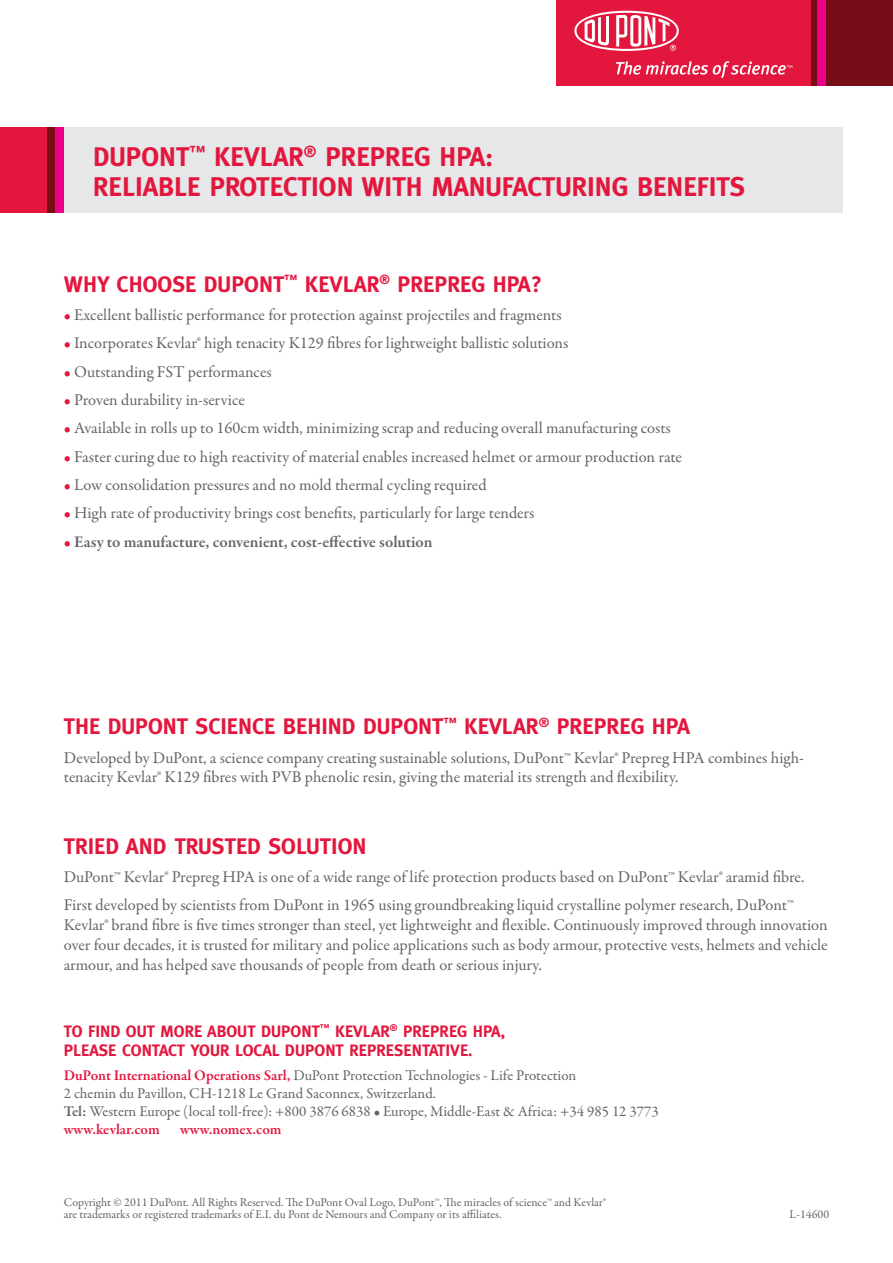
<style>
.page{position:relative;width:893px;height:1263px;background:#fff}
.page>*{position:absolute;margin:0;border:0;box-sizing:border-box;transform-origin:0 0}
.t1{font:700 27px/30px "Meta";color:#e3173e}
.t2{font:700 22.5px "Meta";color:#e3173e}
.t3{font:16.5px/19.8px "Garamond Premr Pro";letter-spacing:-.005em;color:#636466}
.t4{font:700 16.5px/19.8px "Meta";color:#e3173e}
.t5{font:600 16.5px "Garamond Premr Pro";letter-spacing:-.005em;color:#636466}
.t6{font:15px/18px "Garamond Premr Pro";color:#636466}
.t7{font:600 15px "Garamond Premr Pro";letter-spacing:-.005em;color:#e3173e}
.t8{font:12px/12px "Garamond Premr Pro";letter-spacing:-.005em;color:#636466}
.s1{color:#e3173e}
.s2{font-weight:400;color:#e3173e}
.s3{font-weight:600;color:#e3173e}
.s4{font-weight:600}
</style>
<div class="page">
<div style="left:64px;top:128px;width:778px;height:85px;background:#e6e7e8"></div>
<div style="left:55px;top:128px;width:9px;height:85px;background:#ec0089"></div>
<div style="left:47px;top:128px;width:8px;height:85px;background:#760d17"></div>
<div style="left:0;top:128px;width:47px;height:85px;background:#e3173e"></div>
<div style="left:810px;top:0;width:83px;height:85px;background:#760d17"></div>
<div style="left:817px;top:0;width:9px;height:85px;background:#ec0089"></div>
<div style="left:556px;top:0;width:254px;height:85px;background:#e3173e"></div>
<svg style="left:574px;top:11px;width:105px;height:40px"></svg>
<svg style="left:616px;top:61px;width:176px;height:17px"></svg>
<h1 class="t1" style="left:93px;top:141px;width:654px">DUPONT<sup>™</sup> KEVLAR<sup>®</sup> PREPREG HPA:<br>RELIABLE PROTECTION WITH MANUFACTURING BENEFITS</h1>
<h2 class="t2" style="left:64px;top:271px;width:480px">WHY CHOOSE DUPONT<sup>™</sup> KEVLAR<sup>®</sup> PREPREG HPA?</h2>
<p class="t3" style="left:64px;top:305px;width:499px"><span class="s1">•</span> Excellent ballistic performance for protection against projectiles and fragments</p>
<p class="t3" style="left:64px;top:334px;width:506px"><span class="s1">•</span> Incorporates Kevlar® high tenacity K129 fibres for lightweight ballistic solutions</p>
<p class="t3" style="left:64px;top:362px;width:210px"><span class="s1">•</span> Outstanding FST performances</p>
<p class="t3" style="left:64px;top:390px;width:183px"><span class="s1">•</span> Proven durability in-service</p>
<p class="t3" style="left:64px;top:419px;width:609px"><span class="s1">•</span> Available in rolls up to 160cm width, minimizing scrap and reducing overall manufacturing costs</p>
<p class="t3" style="left:64px;top:447px;width:620px"><span class="s1">•</span> Faster curing due to high reactivity of material enables increased helmet or armour production rate</p>
<p class="t3" style="left:64px;top:475px;width:425px"><span class="s1">•</span> Low consolidation pressures and no mold thermal cycling required</p>
<p class="t3" style="left:64px;top:503px;width:472px"><span class="s1">•</span> High rate of productivity brings cost benefits, particularly for large tenders</p>
<p class="t5" style="left:64px;top:531px;width:370px"><span class="s2">•</span> Easy to manufacture, convenient, cost-effective solution</p>
<h2 class="t2" style="left:64px;top:713px;width:628px">TH E DUPONT SCIENCE BEHIND DUPONT<sup>™</sup> KEVLAR<sup>®</sup> PREPREG HPA</h2>
<p class="t3" style="left:64px;top:748px;width:742px">Developed by DuPont, a science company creating sustainable solutions, DuPont™ Kevlar® Prepreg HPA combines high&shy;tenacity Kevlar® K129 fibres with PVB phenolic resin, giving the material its strength and flexibility.</p>
<h2 class="t2" style="left:64px;top:833px;width:304px">TRIED AND TRUSTED SOLUTION</h2>
<p class="t3" style="left:64px;top:863px;width:742px;line-height:28.3px">DuPont™ Kevlar® Prepreg HPA is one of a wide range of life protection products based on DuPont™ Kevlar® aramid fibre.<br>First developed by scientists from DuPont in 1965 using groundbreaking liquid crystalline polymer research, DuPont™</p>
<p class="t3" style="left:64px;top:915px;width:765px;text-align:justify">Kevlar® brand fibre is five times stronger than steel, yet lightweight and flexible. Continuously improved through innovation over four decades, it is trusted for military and police applications such as body armour, protective vests, helmets and vehicle armour, and has helped save thousands of people from death or serious injury.</p>
<p class="t4" style="left:64px;top:1021px;width:443px">TO FIND OUT MORE ABOUT DUPONT<sup>™</sup> KEVLAR<sup>®</sup> PREPREG HPA,<br>PLEASE CONTACT YOUR LOCAL DUPONT REPRESENTATIVE.</p>
<p class="t6" style="left:64px;top:1067px;width:596px"><span class="s3">DuPont International Operations Sarl,</span> DuPont Protection Technologies - Life Protection<br>2 chemin du Pavillon, CH-1218 Le Grand Saconnex, Switzerland.<br><span class="s4">Tel:</span> Western Europe (local toll-free): +800 3876 6838 • Europe, Middle-East &amp; Africa: +34 985 12 3773 <span class="s3">www.kevlar.com</span></p>
<p class="t7" style="left:180px;top:1121px;width:103px">www.nomex.com</p>
<p class="t8" style="left:64px;top:1196px;width:544px">Copyright © 2011 DuPont. All Rights Reserved. The DuPont Oval Logo, DuPont™, The miracles of science™ and Kevlar® are trademarks or registered trademarks of E.I. du Pont de Nemours and Company or its affiliates.</p>
<p class="t8" style="left:789px;top:1208px;width:41px">L-14600</p>
</div>
